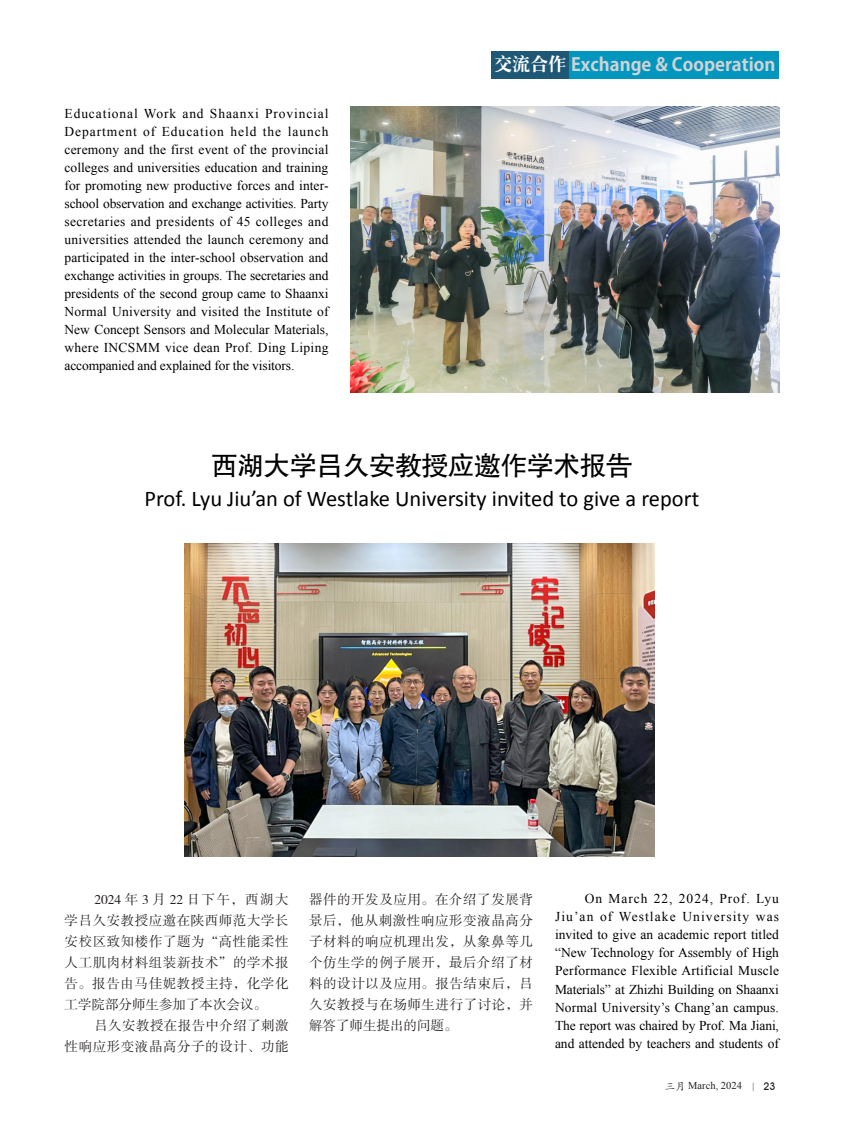
<style>
.page{position:relative;width:842px;height:1127px;background:#fff}
.page>*{position:absolute;margin:0;border:0;box-sizing:border-box;transform-origin:0 0}
.标题CN{font:27px "FZHTJW GB1 0";letter-spacing:-.025em;color:#000}
.标题EN{font:22.5px "Calibri";color:#000}
.栏目CN{font:700 18px "Koz Go Pr 6 N";color:#d1d2d4}
.正文EN{font:13.5px/18px "Times New Roman";letter-spacing:-.01em;color:#000;text-align:justify}
.正文CN3{font:13.5px/21px "FZSSJW GB1 0";letter-spacing:.04em;color:#231f20;text-align:justify}
.t1{font:10.5px "Times New Roman";color:#231f20}
.s1{font-family:"CT Lao Song SJ";font-weight:400;color:#fff}
.s2{font-family:"FZKTJW GB1 0"}
.s3{font-size:9px}
.s4{font-family:"Avant Garde IT Cby BT";font-weight:500}
</style>
<div class="page">
<img style="left:350px;top:107px;width:429px;height:286px">
<img style="left:185px;top:544px;width:469px;height:312px">
<div style="left:491px;top:51px;width:78px;height:27px;background:#1f5875"></div>
<div style="left:569px;top:51px;width:209px;height:27px;background:#0096be"></div>
<p class="正文EN" style="left:65px;top:104px;width:266px">Educational Work and Shaanxi Provincial Department of Education held the launch ceremony and the first event of the provincial colleges and universities education and training for promoting new productive forces and inter&shy;school observation and exchange activities. Party secretaries and presidents of 45 colleges and universities attended the launch ceremony and participated in the inter-school observation and exchange activities in groups. The secretaries and presidents of the second group came to Shaanxi Normal University and visited the Institute of New Concept Sensors and Molecular Materials, where INCSMM vice dean Prof. Ding Liping accompanied and explained for the visitors.</p>
<p class="栏目CN" style="left:494px;top:54px;width:283px"><span class="s1">交流合作</span> Exchange &amp; Cooperation</p>
<p class="标题CN" style="left:211px;top:450px;width:423px">西湖大学吕久安教授应邀作学术报告</p>
<p class="标题EN" style="left:144px;top:485px;width:556px">Prof. Lyu Jiu’an of Westlake University invited to give a report</p>
<p class="正文CN3" style="left:65px;top:889px;width:226px;text-indent:30px">2024 年 3 月 22 日下午，西湖大学吕久安教授应邀在陕西师范大学长安校区致知楼作了题为“高性能柔性人工肌肉材料组装新技术”的学术报告。报告由马佳妮教授主持，化学化工学院部分师生参加了本次会议。</p>
<p class="正文CN3" style="left:65px;top:1015px;width:226px;text-align:right">吕久安教授在报告中介绍了刺激<br>性响应形变液晶高分子的设计、功能</p>
<p class="正文CN3" style="left:309px;top:889px;width:225px">器件的开发及应用。在介绍了发展背景后，他从刺激性响应形变液晶高分子材料的响应机理出发，从象鼻等几个仿生学的例子展开，最后介绍了材料的设计以及应用。报告结束后，吕久安教授与在场师生进行了讨论，并解答了师生提出的问题。</p>
<p class="正文EN" style="left:555px;top:890px;width:226px;text-indent:30px">On March 22, 2024, Prof. Lyu Jiu’an of Westlake University was invited to give an academic report titled “New Technology for Assembly of High Performance Flexible Artificial Muscle Materials” at Zhizhi Building on Shaanxi Normal University’s Chang’an campus.<br>The report was chaired by Prof. Ma Jiani, and attended by teachers and students of</p>
<p class="t1" style="left:665px;top:1079px;width:112px"><span class="s2">三月</span> March, 2024 <span class="s3">|</span> <span class="s4">23</span></p>
</div>
